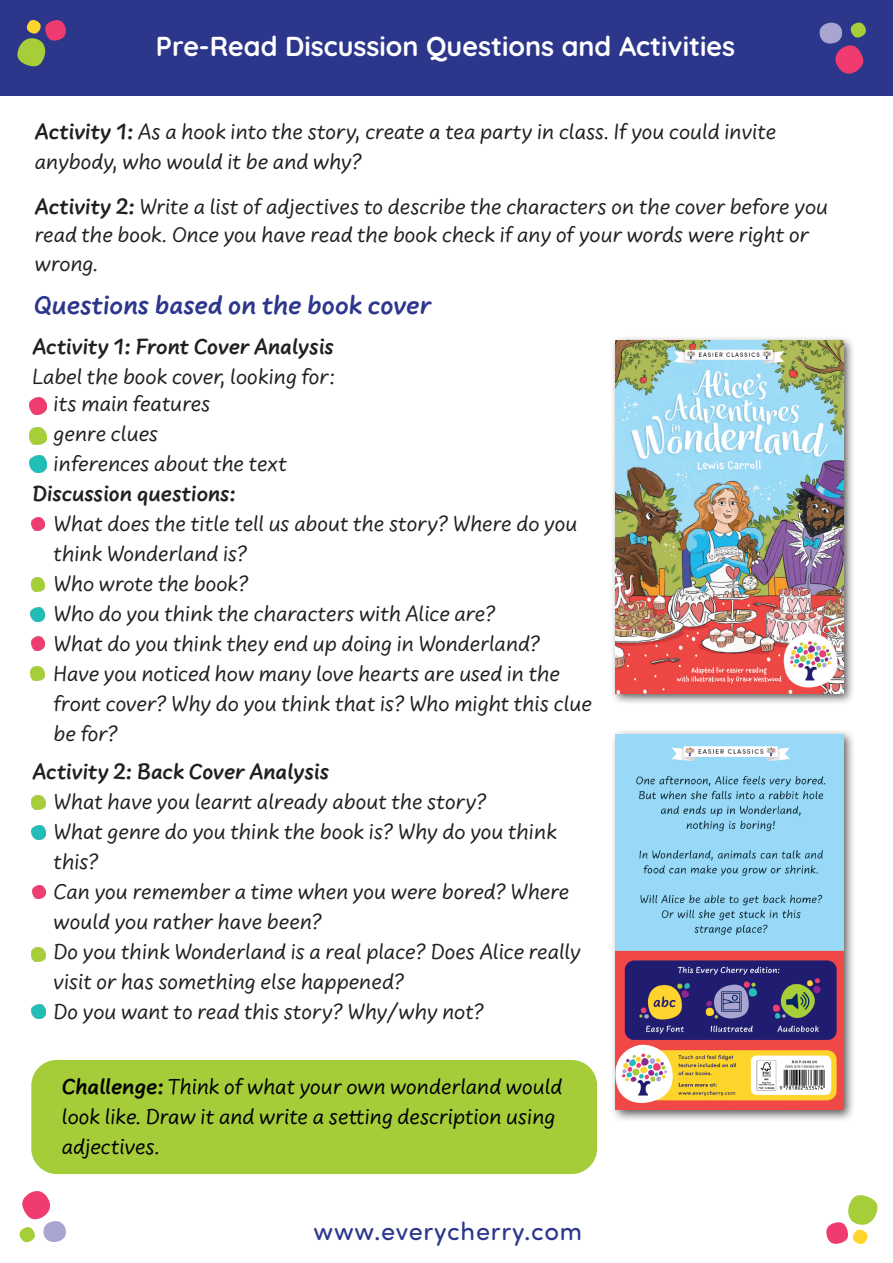
<style>
.page{position:relative;width:893px;height:1263px;background:#fff}
.page>*{position:absolute;margin:0;border:0;box-sizing:border-box;transform-origin:0 0}
.Page_Title{font:700 27.3px "Quicksand";color:#fff}
.Heading{font:700 27.3px "Uberhand Pro";color:#2c378c}
.t1{font:25.5px "Sofia Pro Soft";letter-spacing:.03em;color:#2c378c}
.Body{font:22.65px/30px "Uberhand Pro";color:#231f20}
.Body-2{font:22.65px/30px "Uberhand Pro";color:#000001}
.Body-3{font:700 22.65px "Uberhand Pro";color:#231f20}
.s1{font-weight:700}
</style>
<div class="page">
<svg style="left:826px;top:1195px;width:52px;height:50px"></svg>
<svg style="left:19px;top:1174px;width:61px;height:69px"></svg>
<div style="left:0;top:0;width:893px;height:96px;background:#2c378c"></div>
<svg style="left:17px;top:20px;width:49px;height:47px"></svg>
<svg style="left:819px;top:22px;width:47px;height:52px"></svg>
<div style="left:610px;top:335px;width:245px;height:370px;background:#231f20;opacity:.75"></div>
<img style="left:616px;top:341px;width:227px;height:352px">
<div style="left:610px;top:728px;width:246px;height:394px;background:#231f20;opacity:.75"></div>
<img style="left:616px;top:734px;width:227px;height:376px">
<img style="left:29px;top:397px;width:17px;height:17px">
<img style="left:29px;top:427px;width:17px;height:18px">
<img style="left:29px;top:455px;width:17px;height:18px">
<img style="left:31px;top:608px;width:14px;height:14px">
<img style="left:32px;top:825px;width:14px;height:14px">
<img style="left:32px;top:1004px;width:14px;height:14px">
<img style="left:31px;top:517px;width:13px;height:14px">
<svg style="left:31px;top:637px;width:13px;height:13px"></svg>
<svg style="left:32px;top:885px;width:13px;height:13px"></svg>
<img style="left:31px;top:577px;width:14px;height:14px">
<img style="left:31px;top:667px;width:14px;height:14px">
<img style="left:32px;top:947px;width:14px;height:14px">
<img style="left:32px;top:795px;width:14px;height:14px">
<div style="left:31px;top:1060px;width:566px;height:114px;background:#a5cd3a;border-radius:26px"></div>
<p class="Page_Title" style="left:156px;top:24px;width:581px">Pre-Read Discussion Questions and Activities</p>
<p class="Body" style="left:35px;top:115px;width:743px"><span class="s1">Activity 1:</span> As a hook into the story, create a tea party in class. If you could invite anybody, who would it be and why?</p>
<p class="Body" style="left:35px;top:191px;width:795px;line-height:28.5px"><span class="s1">Activity 2:</span> Write a list of adjectives to describe the characters on the cover before you read the book. Once you have read the book check if any of your words were right or wrong.</p>
<p class="Heading" style="left:34px;top:284px;width:399px">Questions based on the book cover</p>
<p class="Body" style="left:32px;top:330px;width:304px"><span class="s1">Activity 1: Front Cover Analysis<br></span>Label the book cover, looking for:</p>
<p class="Body" style="left:54px;top:387px;width:159px">its main features</p>
<p class="Body" style="left:54px;top:417px;width:106px">genre clues</p>
<p class="Body" style="left:54px;top:447px;width:235px">inferences about the text</p>
<p class="Body-3" style="left:32px;top:476px;width:205px">Discussion questions:</p>
<p class="Body" style="left:54px;top:507px;width:525px">What does the title tell us about the story? Where do you think Wonderland is?</p>
<p class="Body" style="left:54px;top:567px;width:197px">Who wrote the book?</p>
<p class="Body" style="left:54px;top:597px;width:444px">Who do you think the characters with Alice are?</p>
<p class="Body" style="left:54px;top:627px;width:488px">What do you think they end up doing in Wonderland?</p>
<p class="Body" style="left:54px;top:657px;width:540px">Have you noticed how many love hearts are used in the front cover? Why do you think that is? Who might this clue be for?</p>
<p class="Body-3" style="left:32px;top:755px;width:298px">Activity 2: Back Cover Analysis</p>
<p class="Body" style="left:54px;top:785px;width:435px">What have you learnt already about the story?</p>
<p class="Body" style="left:54px;top:815px;width:505px">What genre do you think the book is? Why do you think this?</p>
<p class="Body" style="left:54px;top:875px;width:517px">Can you remember a time when you were bored? Where would you rather have been?</p>
<p class="Body" style="left:54px;top:935px;width:529px">Do you think Wonderland is a real place? Does Alice really visit or has something else happened?</p>
<p class="Body" style="left:54px;top:995px;width:432px">Do you want to read this story? Why/why not?</p>
<p class="Body-2" style="left:62px;top:1070px;width:502px"><span class="s1">Challenge:</span> Think of what your own wonderland would look like. Draw it and write a setting description using adjectives.</p>
<p class="t1" style="left:314px;top:1214px;width:270px">www.everycherry.com</p>
</div>
